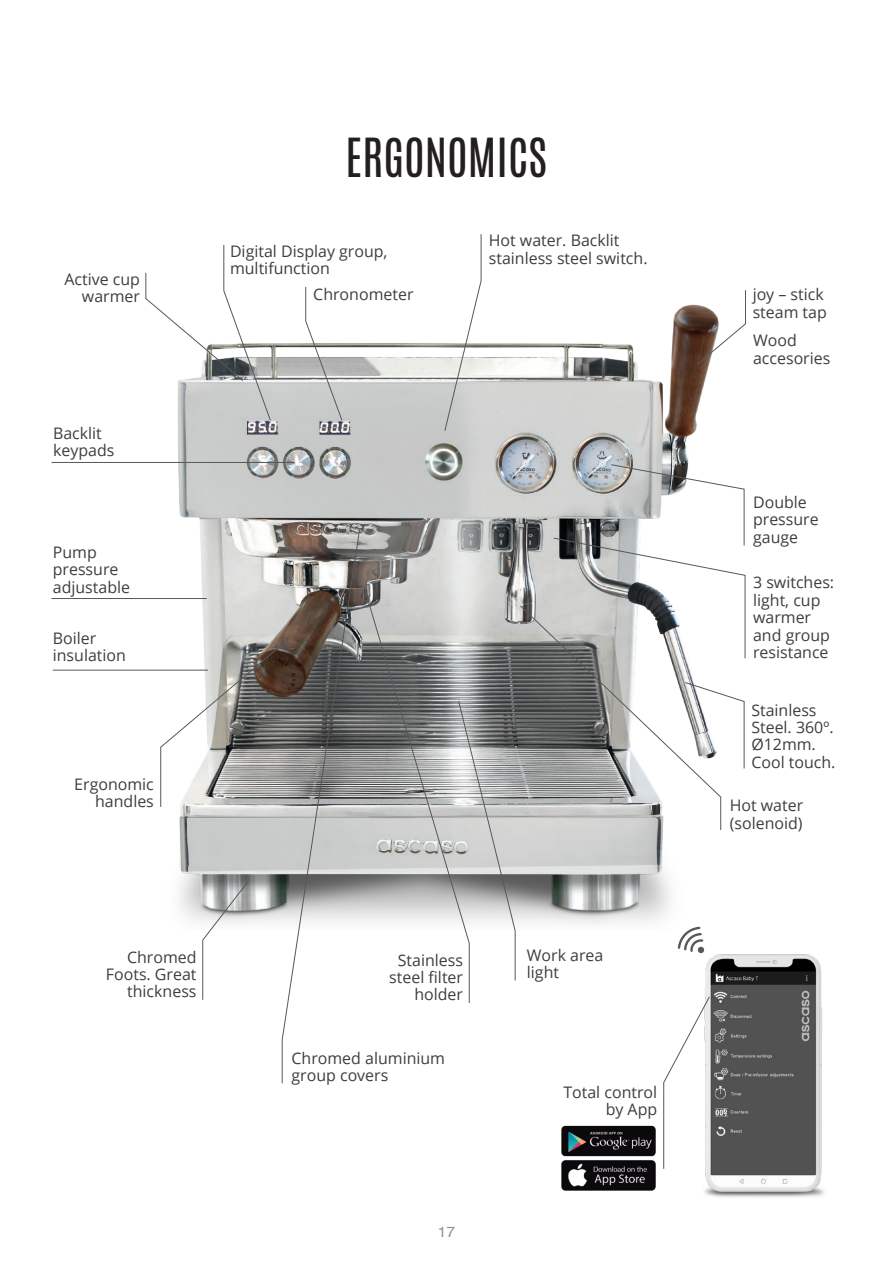
<style>
.page{position:relative;width:893px;height:1263px;background:#fff}
.page>*{position:absolute;margin:0;border:0;box-sizing:border-box;transform-origin:0 0}
.t1{font:45px "Antonio";color:#231f20}
.t2{font:15.9px/17.4px "Open Sans";color:#3e3e3f}
.t3{font:15px "Swiss 721 BT";color:#939598;scale:1.05 1}
</style>
<div class="page">
<img style="left:115px;top:304px;width:607px;height:623px">
<img style="left:704px;top:949px;width:120px;height:248px">
<img style="left:561px;top:1125px;width:94px;height:65px">
<svg style="left:678px;top:927px;width:26px;height:26px"></svg>
<svg style="left:721px;top:682px;width:24px;height:87px"></svg>
<svg style="left:519px;top:605px;width:202px;height:226px"></svg>
<svg style="left:553px;top:464px;width:193px;height:195px"></svg>
<svg style="left:160px;top:529px;width:356px;height:555px"></svg>
<hr style="left:52px;top:598px;width:155px;height:1px;background:#57585a">
<hr style="left:53px;top:670px;width:155px;height:1px;background:#57585a">
<hr style="left:52px;top:462px;width:242px;height:1px;background:#57585a">
<svg style="left:145px;top:244px;width:126px;height:177px"></svg>
<svg style="left:305px;top:287px;width:38px;height:134px"></svg>
<svg style="left:444px;top:234px;width:38px;height:198px"></svg>
<svg style="left:696px;top:290px;width:50px;height:75px"></svg>
<svg style="left:663px;top:996px;width:47px;height:173px"></svg>
<p class="t2" style="left:64px;top:270px;width:77px;text-align:right">Active cup warmer</p>
<p class="t2" style="left:53px;top:424px;width:63px">Backlit keypads</p>
<p class="t2" style="left:53px;top:543px;width:79px">Pump pressure adjustable</p>
<p class="t2" style="left:53px;top:629px;width:75px">Boiler insulation</p>
<p class="t2" style="left:74px;top:775px;width:81px;text-align:right">Ergonomic handles</p>
<h1 class="t1" style="left:346px;top:125px;width:203px">ERGONOMICS</h1>
<p class="t2" style="left:230px;top:242px;width:159px">Digital Display group, multifunction</p>
<p class="t2" style="left:489px;top:231px;width:160px">Hot water. Backlit stainless steel switch.</p>
<p class="t2" style="left:313px;top:285px;width:102px">Chronometer</p>
<p class="t2" style="left:106px;top:948px;width:92px;text-align:right">Chromed<br>Foots. Great thickness</p>
<p class="t2" style="left:389px;top:951px;width:75px;text-align:right">Stainless steel filter holder</p>
<p class="t2" style="left:292px;top:1049px;width:155px">Chromed aluminium group covers</p>
<p class="t3" style="left:438px;top:1222px;width:18px">17</p>
<p class="t2" style="left:527px;top:946px;width:78px">Work area light</p>
<p class="t2" style="left:563px;top:1083px;width:95px;text-align:right">Total control by App</p>
<p class="t2" style="left:753px;top:285px;width:76px">joy – stick steam tap</p>
<p class="t2" style="left:753px;top:331px;width:79px">Wood accesories</p>
<p class="t2" style="left:753px;top:493px;width:67px">Double pressure gauge</p>
<p class="t2" style="left:753px;top:573px;width:83px">3 switches: light, cup warmer and group resistance</p>
<p class="t2" style="left:751px;top:701px;width:86px">Stainless<br>Steel. 360º.<br>Ø12mm.<br>Cool touch.</p>
<p class="t2" style="left:730px;top:796px;width:75px">Hot water (solenoid)</p>
</div>
